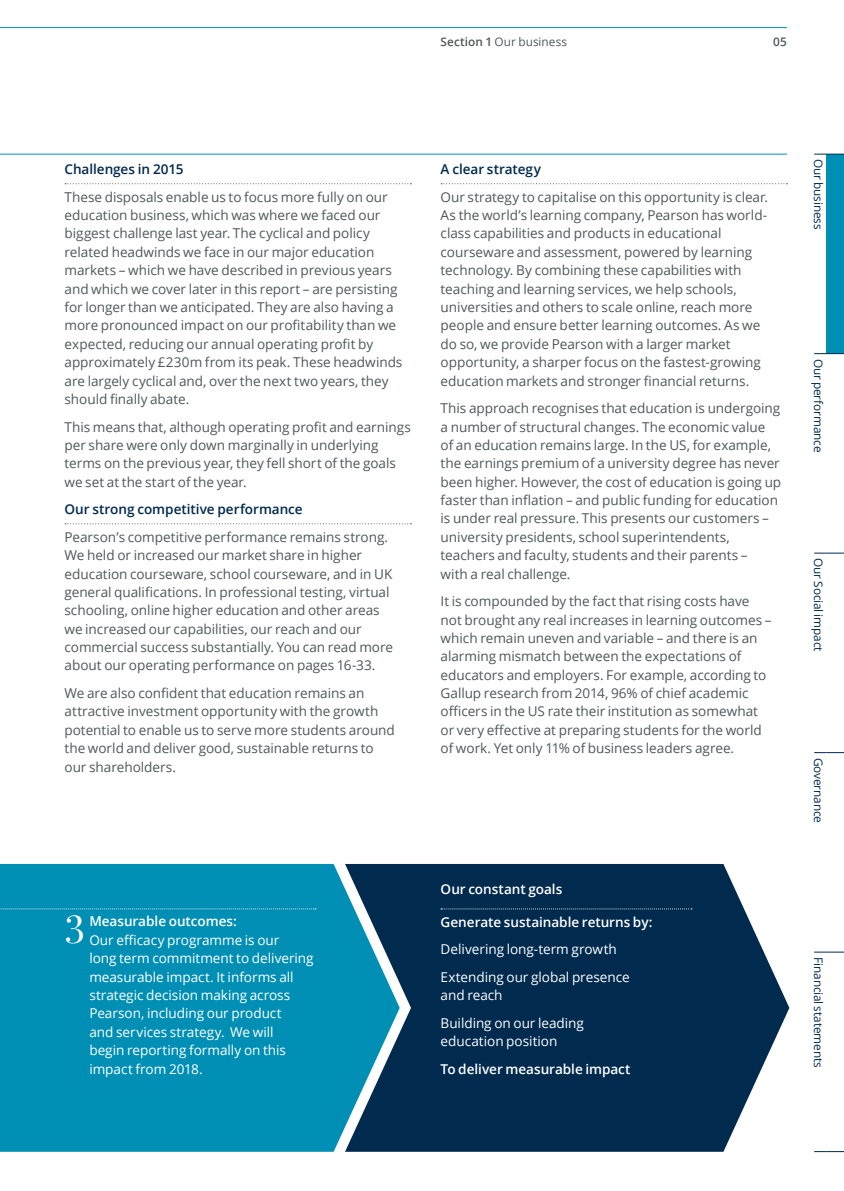
<style>
.page{position:relative;width:844px;height:1191px;background:#fff}
.page>*{position:absolute;margin:0;border:0;box-sizing:border-box;transform-origin:0 0}
.t1{font:38.5px "Playfair Display";color:#fff}
.t2{font:13.65px/18.4px "Open Sans";letter-spacing:-.005em;color:#4e5859}
.t3{font:13.65px/18.4px "Open Sans";letter-spacing:-.005em;color:#fff}
.t4{font:600 13.65px "Open Sans";letter-spacing:-.005em;color:#fff}
.t5{font:600 13.65px "Open Sans";letter-spacing:-.005em;color:#002a4e}
.t6{font:11.9px "Open Sans";letter-spacing:-.015em;color:#002a4e}
.t7{font:11.9px "Open Sans";letter-spacing:.005em;color:#4e5859}
.t8{font:600 11.9px "Open Sans";color:#4e5859}
.s1{font-weight:600}
</style>
<div class="page">
<div style="left:826px;top:154px;width:17px;height:200px;background:#008fb4"></div>
<svg style="left:814px;top:154px;width:29px;height:1px"></svg>
<svg style="left:814px;top:752px;width:29px;height:1px"></svg>
<svg style="left:814px;top:951px;width:29px;height:1px"></svg>
<svg style="left:814px;top:1151px;width:29px;height:1px"></svg>
<svg style="left:814px;top:353px;width:29px;height:1px"></svg>
<svg style="left:814px;top:553px;width:29px;height:1px"></svg>
<hr style="left:0;top:27px;width:786px;height:1px;background:#008fb4">
<hr style="left:0;top:154px;width:786px;height:1px;background:#008fb4">
<div style="left:0;top:864px;width:345px;height:287px;background:#008fb4"></div>
<svg style="left:345px;top:864px;width:444px;height:287px;background:#184464"></svg>
<svg style="left:65px;top:183px;width:346px;height:1px"></svg>
<svg style="left:65px;top:523px;width:346px;height:1px"></svg>
<svg style="left:441px;top:183px;width:346px;height:1px"></svg>
<svg style="left:441px;top:908px;width:250px;height:1px"></svg>
<svg style="left:441px;top:934px;width:250px;height:1px"></svg>
<svg style="left:441px;top:962px;width:250px;height:1px"></svg>
<svg style="left:441px;top:1008px;width:250px;height:1px"></svg>
<svg style="left:441px;top:1054px;width:250px;height:1px"></svg>
<svg style="left:441px;top:1081px;width:250px;height:1px"></svg>
<svg style="left:0;top:908px;width:316px;height:1px"></svg>
<p class="t7" style="left:440px;top:34px;width:128px"><span class="s1">Section 1</span> Our business</p>
<p class="t8" style="left:773px;top:34px;width:15px">05</p>
<p class="t5" style="left:64px;top:159px;width:120px">Challenges in 2015</p>
<p class="t2" style="left:64px;top:187px;width:339px">These disposals enable us to focus more fully on our education business, which was where we faced our biggest challenge last year. The cyclical and policy related headwinds we face in our major education markets – which we have described in previous years and which we cover later in this report – are persisting for longer than we anticipated. They are also having a more pronounced impact on our profitability than we expected, reducing our annual operating profit by approximately £230m from its peak. These headwinds are largely cyclical and, over the next two years, they should finally abate.</p>
<p class="t2" style="left:64px;top:417px;width:348px">This means that, although operating profit and earnings per share were only down marginally in underlying terms on the previous year, they fell short of the goals we set at the start of the year.</p>
<p class="t5" style="left:64px;top:499px;width:240px">Our strong competitive performance</p>
<p class="t2" style="left:64px;top:527px;width:330px">Pearson’s competitive performance remains strong.<br>We held or increased our market share in higher education courseware, school courseware, and in UK general qualifications. In professional testing, virtual schooling, online higher education and other areas we increased our capabilities, our reach and our commercial success substantially. You can read more about our operating performance on pages 16-33.</p>
<p class="t2" style="left:64px;top:683px;width:332px">We are also confident that education remains an attractive investment opportunity with the growth potential to enable us to serve more students around the world and deliver good, sustainable returns to our shareholders.</p>
<p class="t5" style="left:440px;top:159px;width:102px">A clear strategy</p>
<p class="t2" style="left:440px;top:187px;width:329px">Our strategy to capitalise on this opportunity is clear.<br>As the world’s learning company, Pearson has world&shy;class capabilities and products in educational courseware and assessment, powered by learning technology. By combining these capabilities with teaching and learning services, we help schools, universities and others to scale online, reach more people and ensure better learning outcomes. As we do so, we provide Pearson with a larger market opportunity, a sharper focus on the fastest-growing education markets and stronger financial returns.</p>
<p class="t2" style="left:440px;top:398px;width:342px">This approach recognises that education is undergoing a number of structural changes. The economic value of an education remains large. In the US, for example, the earnings premium of a university degree has never been higher. However, the cost of education is going up faster than inflation – and public funding for education is under real pressure. This presents our customers – university presidents, school superintendents, teachers and faculty, students and their parents –<br>with a real challenge.</p>
<p class="t2" style="left:440px;top:591px;width:332px">It is compounded by the fact that rising costs have not brought any real increases in learning outcomes – which remain uneven and variable – and there is an alarming mismatch between the expectations of educators and employers. For example, according to Gallup research from 2014, 96% of chief academic officers in the US rate their institution as somewhat or very effective at preparing students for the world of work. Yet only 11% of business leaders agree.</p>
<h1 class="t1" style="left:64px;top:910px;width:22px">3</h1>
<p class="t4" style="left:89px;top:912px;width:149px">Measurable outcomes:</p>
<p class="t3" style="left:89px;top:930px;width:226px">Our efficacy programme is our<br>long term commitment to delivering measurable impact. It informs all strategic decision making across<br>Pearson, including our product<br>and services strategy. We will<br>begin reporting formally on this impact from 2018.</p>
<p class="t4" style="left:440px;top:879px;width:123px">Our constant goals</p>
<p class="t4" style="left:440px;top:912px;width:213px">Generate sustainable returns by:</p>
<p class="t3" style="left:440px;top:935px;width:190px;line-height:27.5px">Delivering long-term growth<br>Extending our global presence</p>
<p class="t3" style="left:440px;top:981px;width:145px;line-height:27.5px">and reach<br>Building on our leading</p>
<p class="t3" style="left:440px;top:1031px;width:118px">education position</p>
<p class="t4" style="left:440px;top:1059px;width:191px">To deliver measurable impact</p>
<p class="t6" style="left:826px;top:159px;width:72px;rotate:90deg">Our business</p>
<p class="t6" style="left:826px;top:358px;width:95px;rotate:90deg">Our performance</p>
<p class="t6" style="left:826px;top:558px;width:95px;rotate:90deg">Our Social impact</p>
<p class="t6" style="left:826px;top:757px;width:67px;rotate:90deg">Governance</p>
<p class="t6" style="left:826px;top:957px;width:112px;rotate:90deg">Financial statements</p>
</div>
